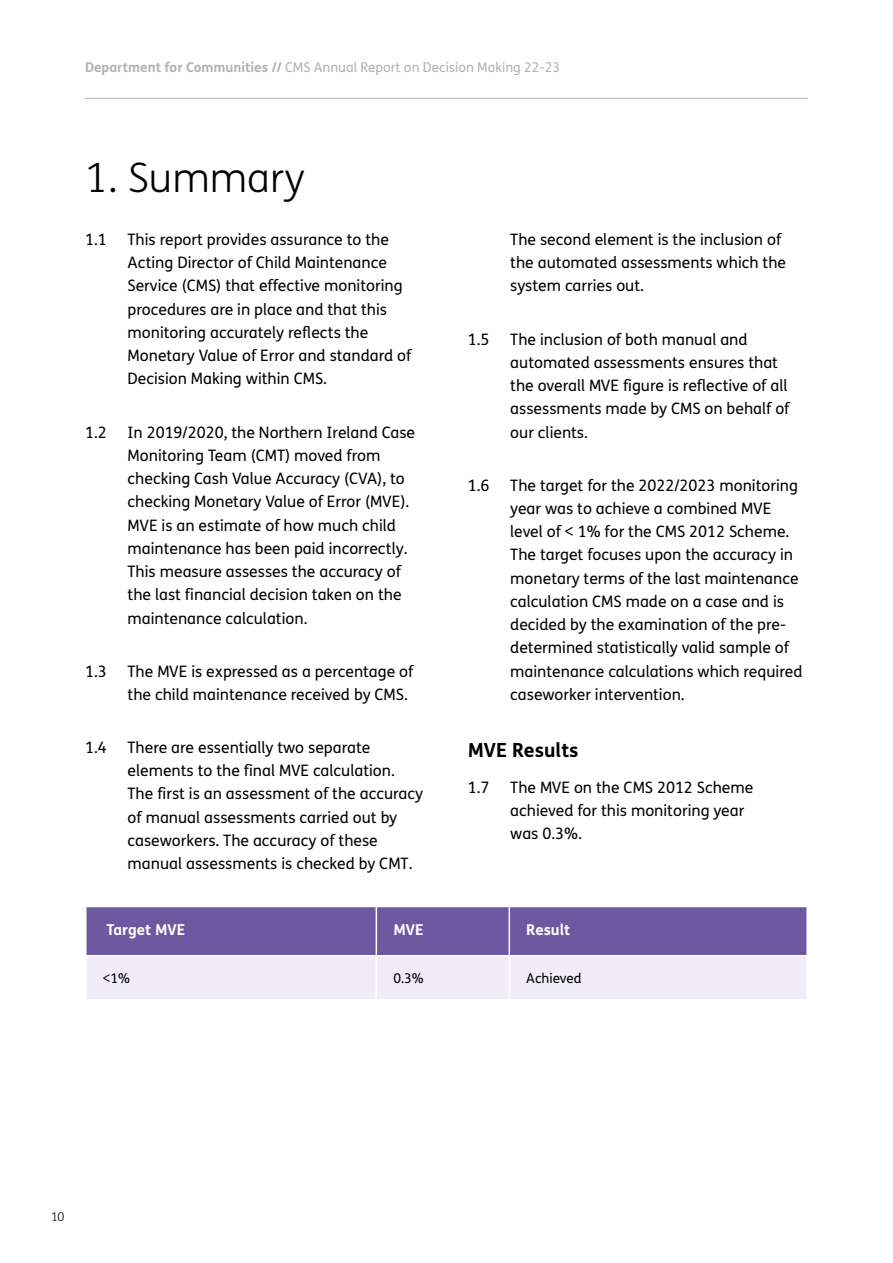
<style>
.page{position:relative;width:893px;height:1263px;background:#fff}
.page>*{position:absolute;margin:0;border:0;box-sizing:border-box;transform-origin:0 0}
.Chapter_header{font:300 40.5px "FS Me";color:#000}
.sub_title{font:700 19.5px "FS Me";color:#000}
.Numbered_List{font:15.75px/23.2px "FS Me";color:#000}
.t1{font:700 15px "FS Me";color:#fff}
.t2{font:13.5px "FS Me";color:#b3b2b2}
.t3{font:13.5px "FS Me";color:#000}
.t4{font:300 12px "FS Me";color:#000}
.s1{font-weight:700}
</style>
<div class="page">
<hr style="left:85px;top:98px;width:722px;height:1px;background:#b3b2b2">
<svg style="left:87px;top:907px;width:719px;height:92px;background:#ab9fca"></svg>
<hr style="left:376px;top:907px;width:1px;height:48px;background:#fff">
<hr style="left:509px;top:907px;width:1px;height:48px;background:#fff">
<hr style="left:85px;top:955px;width:291px;height:1px;background:#fff">
<hr style="left:376px;top:955px;width:133px;height:1px;background:#fff">
<hr style="left:376px;top:956px;width:1px;height:43px;background:#fff">
<hr style="left:509px;top:955px;width:299px;height:1px;background:#fff">
<hr style="left:509px;top:956px;width:1px;height:43px;background:#fff">
<p class="t2" style="left:85px;top:58px;width:477px"><span class="s1">Department for Communities //</span> CMS Annual Report on Decision Making 22-23</p>
<p class="Chapter_header" style="left:85px;top:150px;width:221px">1. Summary</p>
<p class="Numbered_List" style="left:85px;top:228px;width:23px">1.1</p>
<p class="Numbered_List" style="left:128px;top:228px;width:285px">This report provides assurance to the Acting Director of Child Maintenance Service (CMS) that effective monitoring procedures are in place and that this monitoring accurately reflects the Monetary Value of Error and standard of Decision Making within CMS.</p>
<p class="Numbered_List" style="left:85px;top:420px;width:23px">1.2</p>
<p class="Numbered_List" style="left:128px;top:420px;width:289px">In 2019/2020, the Northern Ireland Case Monitoring Team (CMT) moved from checking Cash Value Accuracy (CVA), to checking Monetary Value of Error (MVE).<br>MVE is an estimate of how much child maintenance has been paid incorrectly.<br>This measure assesses the accuracy of the last financial decision taken on the maintenance calculation.</p>
<p class="Numbered_List" style="left:85px;top:659px;width:23px">1.3</p>
<p class="Numbered_List" style="left:128px;top:659px;width:287px">The MVE is expressed as a percentage of the child maintenance received by CMS.</p>
<p class="Numbered_List" style="left:85px;top:735px;width:23px">1.4</p>
<p class="Numbered_List" style="left:128px;top:735px;width:297px">There are essentially two separate elements to the final MVE calculation.<br>The first is an assessment of the accuracy of manual assessments carried out by caseworkers. The accuracy of these manual assessments is checked by CMT.</p>
<p class="Numbered_List" style="left:510px;top:227px;width:277px">The second element is the inclusion of the automated assessments which the system carries out.</p>
<p class="Numbered_List" style="left:468px;top:327px;width:23px">1.5</p>
<p class="Numbered_List" style="left:510px;top:327px;width:281px">The inclusion of both manual and automated assessments ensures that the overall MVE figure is reflective of all assessments made by CMS on behalf of our clients.</p>
<p class="Numbered_List" style="left:468px;top:473px;width:23px">1.6</p>
<p class="Numbered_List" style="left:510px;top:473px;width:294px">The target for the 2022/2023 monitoring year was to achieve a combined MVE level of &lt; 1% for the CMS 2012 Scheme.<br>The target focuses upon the accuracy in monetary terms of the last maintenance calculation CMS made on a case and is decided by the examination of the pre&shy;determined statistically valid sample of maintenance calculations which required caseworker intervention.</p>
<p class="sub_title" style="left:468px;top:735px;width:112px">MVE Results</p>
<p class="Numbered_List" style="left:468px;top:775px;width:23px">1.7</p>
<p class="Numbered_List" style="left:510px;top:775px;width:245px">The MVE on the CMS 2012 Scheme achieved for this monitoring year was 0.3%.</p>
<p class="t1" style="left:107px;top:918px;width:80px">Target MVE</p>
<p class="t1" style="left:393px;top:918px;width:32px">MVE</p>
<p class="t1" style="left:526px;top:918px;width:45px">Result</p>
<p class="t3" style="left:103px;top:969px;width:29px">&lt;1%</p>
<p class="t3" style="left:393px;top:969px;width:32px">0.3%</p>
<p class="t3" style="left:526px;top:969px;width:57px">Achieved</p>
<p class="t4" style="left:51px;top:1208px;width:15px">10</p>
</div>
